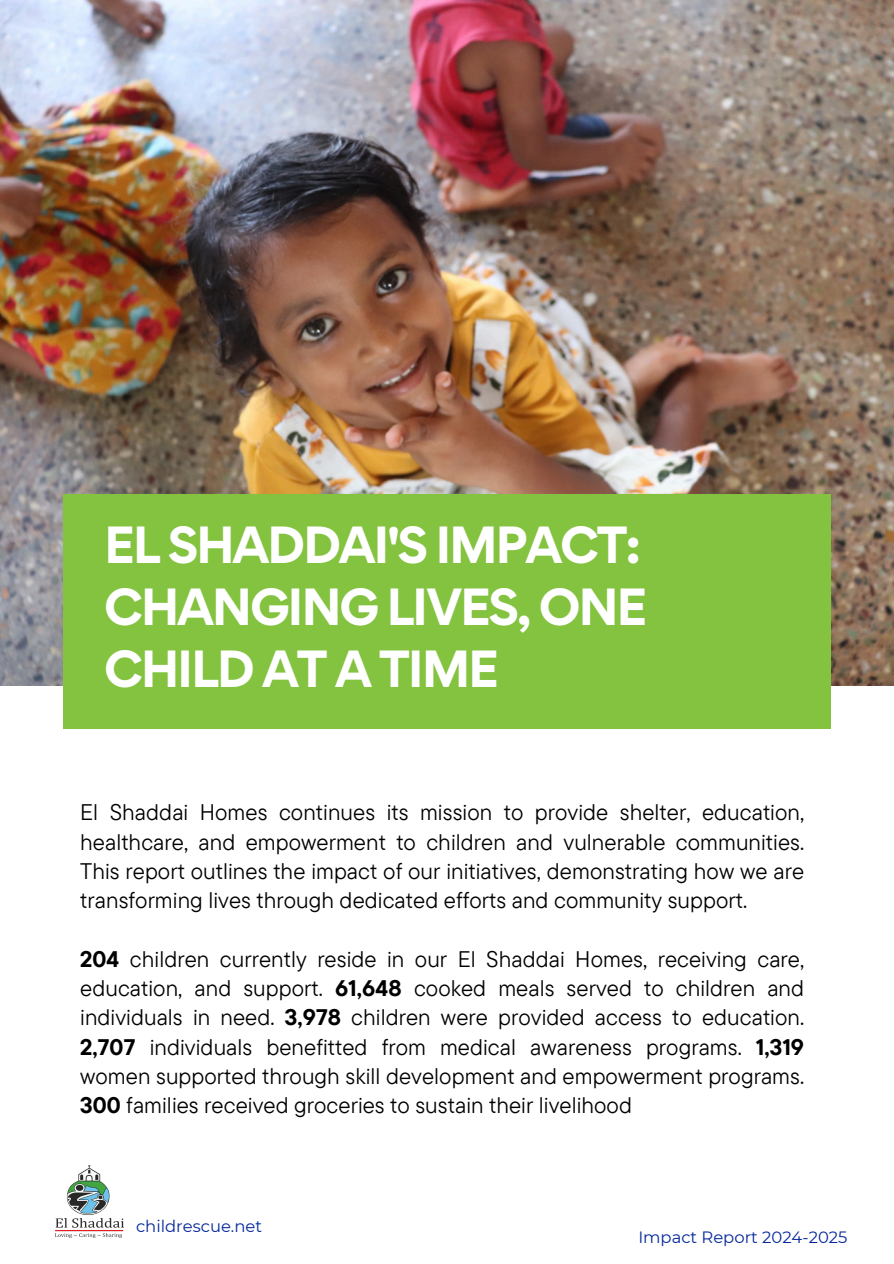
<style>
.page{position:relative;width:894px;height:1264px;background:#fff}
.page>*{position:absolute;margin:0;border:0;box-sizing:border-box;transform-origin:0 0}
.t1{font:700 46.65px/61.8px "Gordita";letter-spacing:-.05em;color:#fff}
.t2{font:22.5px/29.2px "TT Commons Pro";letter-spacing:.005em;color:#000;text-align:justify}
.t3{font:16.35px "Montserrat";color:#05279b}
.s1{font-weight:700}
</style>
<div class="page">
<img style="left:0;top:0;width:893px;height:685px">
<div style="left:63px;top:494px;width:767px;height:235px;background:#84c340"></div>
<img style="left:55px;top:1165px;width:68px;height:72px">
<p class="t1" style="left:104px;top:513px;width:544px">EL SHADDAI'S IMPACT:<br>CHANGING LIVES, ONE<br>CHILD AT A TIME</p>
<h1 class="t2" style="left:80px;top:797px;width:725px">El Shaddai Homes continues its mission to provide shelter, education, healthcare, and empowerment to children and vulnerable communities.<br>This report outlines the impact of our initiatives, demonstrating how we are transforming lives through dedicated efforts and community support.</h1>
<h2 class="t2" style="left:80px;top:943px;width:725px"><span class="s1">204</span> children currently reside in our El Shaddai Homes, receiving care, education, and support. <span class="s1">61,648</span> cooked meals served to children and individuals in need. <span class="s1">3,978</span> children were provided access to education.<br><span class="s1">2,707</span> individuals benefitted from medical awareness programs. <span class="s1">1,319 </span>women supported through skill development and empowerment programs.<br><span class="s1">300</span> families received groceries to sustain their livelihood</h2>
<p class="t3" style="left:136px;top:1216px;width:127px">childrescue.net</p>
<h2 class="t3" style="left:638px;top:1227px;width:210px">Impact Report 2024-2025</h2>
</div>
